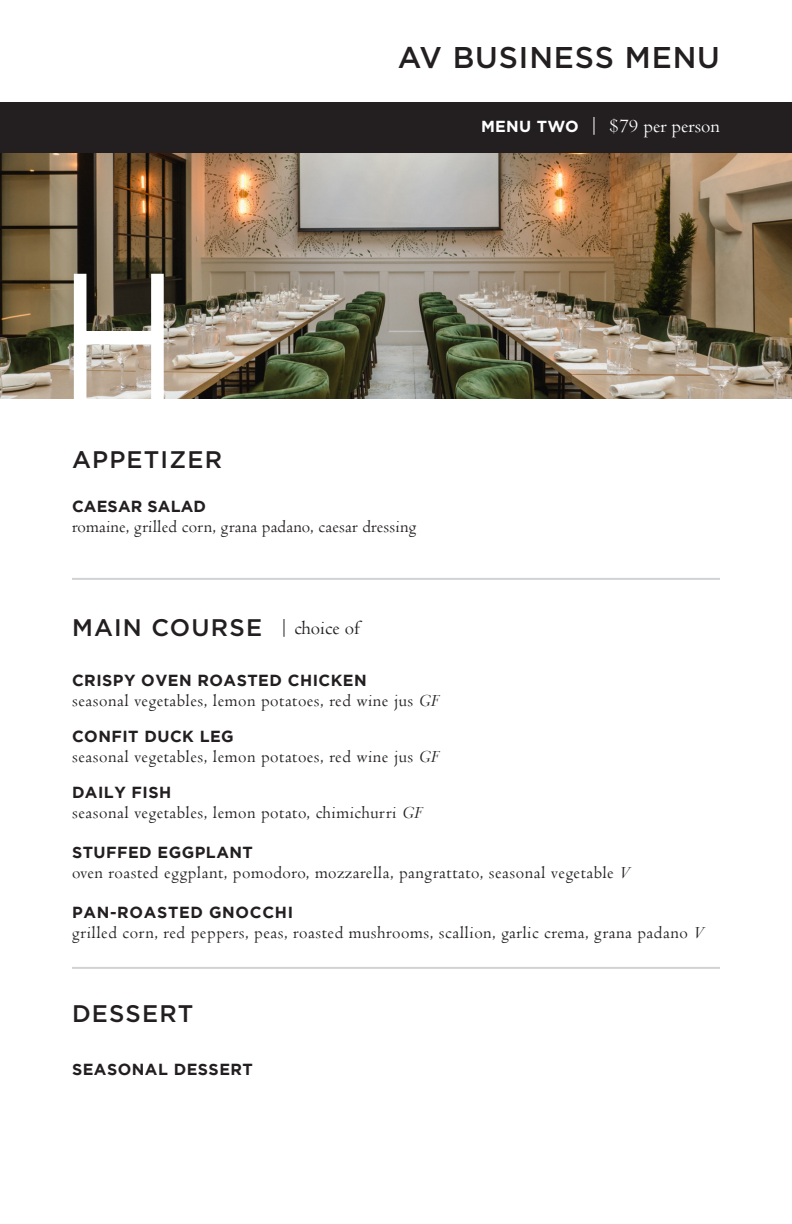
<style>
.page{position:relative;width:792px;height:1224px;background:#fff}
.page>*{position:absolute;margin:0;border:0;box-sizing:border-box;transform-origin:0 0}
.t1{font:184px "Gotham";color:#fff;scale:.87 1}
.t2{font:500 30px "Gotham";letter-spacing:.03em;color:#231f20}
.t3{font:500 24px "Gotham";letter-spacing:.05em;color:#231f20}
.t4{font:20px "Centaur";color:#fff}
.t5{font:20px "Centaur";color:#231f20}
.t6{font:18px "Centaur";letter-spacing:.03em;color:#231f20}
.t7{font:18px "Centaur";letter-spacing:.01em;color:#231f20}
.t8{font:700 16px "Gotham";letter-spacing:.03em;color:#231f20}
.t9{font:700 16px "Gotham";letter-spacing:.01em;color:#231f20}
.s1{font-family:"Gotham";font-weight:700;font-size:16px}
.s2{font-style:italic}
</style>
<div class="page">
<hr style="left:72px;top:578px;width:648px;height:2px;background:#d1d2d4">
<div style="left:0;top:102px;width:792px;height:52px;background:#231f20"></div>
<hr style="left:72px;top:967px;width:648px;height:2px;background:#d1d2d4">
<img style="left:0;top:154px;width:792px;height:245px">
<p class="t2" style="left:398px;top:37px;width:324px">AV BUSINESS MENU</p>
<p class="t1" style="left:58px;top:236px;width:141px">H</p>
<p class="t3" style="left:72px;top:444px;width:152px">APPETIZER</p>
<p class="t9" style="left:72px;top:498px;width:136px">CAESAR SALAD</p>
<p class="t7" style="left:72px;top:516px;width:346px">romaine, grilled corn, grana padano, caesar dressing</p>
<p class="t3" style="left:72px;top:611px;width:192px">MAIN COURSE</p>
<p class="t5" style="left:279px;top:616px;width:83px">| choice of</p>
<p class="t4" style="left:481px;top:113px;width:240px"><span class="s1">MENU TWO</span> | $79 per person</p>
<p class="t8" style="left:72px;top:671px;width:296px">CRISPY OVEN ROASTED CHICKEN</p>
<p class="t6" style="left:72px;top:690px;width:368px">seasonal vegetables, lemon potatoes, red wine jus <span class="s2">GF</span></p>
<p class="t8" style="left:72px;top:727px;width:163px">CONFIT DUCK LEG</p>
<p class="t6" style="left:72px;top:746px;width:368px">seasonal vegetables, lemon potatoes, red wine jus <span class="s2">GF</span></p>
<p class="t8" style="left:72px;top:783px;width:101px">DAILY FISH</p>
<p class="t6" style="left:72px;top:802px;width:352px">seasonal vegetables, lemon potato, chimichurri <span class="s2">GF</span></p>
<p class="t8" style="left:72px;top:843px;width:182px">STUFFED EGGPLANT</p>
<p class="t6" style="left:72px;top:862px;width:559px">oven roasted eggplant, pomodoro, mozzarella, pangrattato, seasonal vegetable <span class="s2">V</span></p>
<p class="t8" style="left:72px;top:903px;width:223px">PAN-ROASTED GNOCCHI</p>
<p class="t6" style="left:72px;top:922px;width:633px">grilled corn, red peppers, peas, roasted mushrooms, scallion, garlic crema, grana padano <span class="s2">V</span></p>
<p class="t3" style="left:72px;top:998px;width:123px">DESSERT</p>
<p class="t8" style="left:72px;top:1060px;width:182px">SEASONAL DESSERT</p>
</div>
